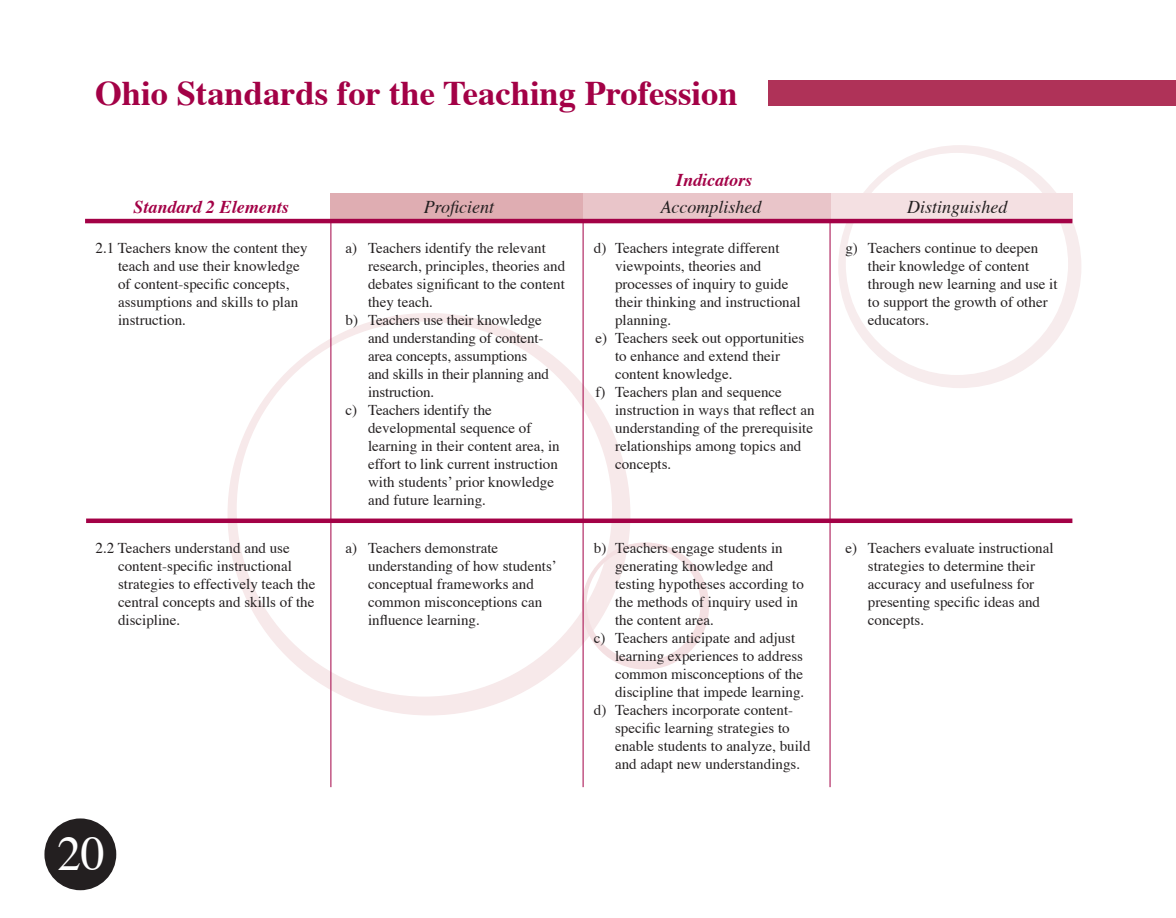
<style>
.page{position:relative;width:1176px;height:918px;background:#fff}
.page>*{position:absolute;margin:0;border:0;box-sizing:border-box;transform-origin:0 0}
.t1{font:48px "Times";color:#fff}
.t2{font:700 34.5px "Times";color:#a30146}
.t3{font:italic 18px "Times";color:#231f20}
.t4{font:italic 700 18px "Times";color:#a30146}
.t5{font:15px/18px "Times";color:#231f20}
</style>
<div class="page">
<div style="left:768px;top:80px;width:407px;height:25px;background:#af3258"></div>
<svg style="left:838px;top:145px;width:243px;height:243px"></svg>
<svg style="left:227px;top:313px;width:403px;height:403px"></svg>
<svg style="left:581px;top:542px;width:128px;height:128px"></svg>
<div style="left:44px;top:818px;width:72px;height:72px;background:#231f20;border-radius:50%"></div>
<div style="left:830px;top:193px;width:242px;height:29px;background:#f4e0e2"></div>
<div style="left:330px;top:193px;width:256px;height:29px;background:#dfadb2"></div>
<div style="left:583px;top:193px;width:247px;height:29px;background:#e9c5c9"></div>
<hr style="left:330px;top:222px;width:1px;height:565px;background:#a30146">
<hr style="left:582px;top:222px;width:1px;height:565px;background:#a30146">
<hr style="left:829px;top:222px;width:1px;height:565px;background:#a30146">
<hr style="left:85px;top:219px;width:987px;height:4px;background:#a30146">
<hr style="left:86px;top:519px;width:986px;height:4px;background:#a30146">
<h2 class="t2" style="left:95px;top:60px;width:643px">Ohio Standards for the Teaching Profession</h2>
<p class="t4" style="left:675px;top:163px;width:78px">Indicators</p>
<p class="t4" style="left:133px;top:190px;width:157px">Standard 2 Elements</p>
<p class="t3" style="left:423px;top:190px;width:72px">Proficient</p>
<p class="t3" style="left:660px;top:190px;width:102px">Accomplished</p>
<p class="t3" style="left:907px;top:190px;width:102px">Distinguished</p>
<p class="t5" style="left:118px;top:238px;width:191px;text-indent:-22px">2.1 Teachers know the content they teach and use their knowledge of content-specific concepts, assumptions and skills to plan instruction.</p>
<p class="t5" style="left:345px;top:238px;width:202px">a) Teachers identify the relevant</p>
<p class="t5" style="left:368px;top:256px;width:199px">research, principles, theories and</p>
<p class="t5" style="left:368px;top:274px;width:198px">debates significant to the content</p>
<p class="t5" style="left:368px;top:292px;width:66px">they teach.</p>
<p class="t5" style="left:345px;top:310px;width:198px">b) Teachers use their knowledge</p>
<p class="t5" style="left:368px;top:328px;width:177px">and understanding of content-</p>
<p class="t5" style="left:368px;top:346px;width:161px">area concepts, assumptions</p>
<p class="t5" style="left:368px;top:364px;width:182px">and skills in their planning and</p>
<p class="t5" style="left:368px;top:382px;width:68px">instruction.</p>
<p class="t5" style="left:345px;top:400px;width:148px">c) Teachers identify the</p>
<p class="t5" style="left:368px;top:418px;width:165px">developmental sequence of</p>
<p class="t5" style="left:368px;top:436px;width:193px">learning in their content area, in</p>
<p class="t5" style="left:368px;top:454px;width:191px">effort to link current instruction</p>
<p class="t5" style="left:368px;top:472px;width:187px">with students’ prior knowledge</p>
<p class="t5" style="left:368px;top:490px;width:119px">and future learning.</p>
<p class="t5" style="left:594px;top:238px;width:187px">d) Teachers integrate different</p>
<p class="t5" style="left:615px;top:256px;width:148px">viewpoints, theories and</p>
<p class="t5" style="left:615px;top:274px;width:175px">processes of inquiry to guide</p>
<p class="t5" style="left:615px;top:292px;width:187px">their thinking and instructional</p>
<p class="t5" style="left:615px;top:310px;width:58px">planning.</p>
<p class="t5" style="left:595px;top:328px;width:210px">e) Teachers seek out opportunities</p>
<p class="t5" style="left:615px;top:346px;width:166px">to enhance and extend their</p>
<p class="t5" style="left:615px;top:364px;width:119px">content knowledge.</p>
<p class="t5" style="left:595px;top:382px;width:188px">f) Teachers plan and sequence</p>
<p class="t5" style="left:615px;top:400px;width:201px">instruction in ways that reflect an</p>
<p class="t5" style="left:615px;top:418px;width:199px">understanding of the prerequisite</p>
<p class="t5" style="left:615px;top:436px;width:188px">relationships among topics and</p>
<p class="t5" style="left:615px;top:454px;width:58px">concepts.</p>
<p class="t5" style="left:118px;top:537px;width:199px;text-indent:-22px">2.2 Teachers understand and use content-specific instructional strategies to effectively teach the central concepts and skills of the discipline.</p>
<p class="t5" style="left:368px;top:537px;width:190px;text-indent:-22px">a) Teachers demonstrate understanding of how students’ conceptual frameworks and common misconceptions can influence learning.</p>
<p class="t5" style="left:594px;top:537px;width:190px">b) Teachers engage students in</p>
<p class="t5" style="left:615px;top:555px;width:160px">generating knowledge and</p>
<p class="t5" style="left:615px;top:573px;width:190px">testing hypotheses according to</p>
<p class="t5" style="left:615px;top:591px;width:184px">the methods of inquiry used in</p>
<p class="t5" style="left:615px;top:609px;width:100px">the content area.</p>
<p class="t5" style="left:594px;top:627px;width:203px">c) Teachers anticipate and adjust</p>
<p class="t5" style="left:615px;top:645px;width:189px">learning experiences to address</p>
<p class="t5" style="left:615px;top:663px;width:189px">common misconceptions of the</p>
<p class="t5" style="left:615px;top:681px;width:191px">discipline that impede learning.</p>
<p class="t5" style="left:594px;top:699px;width:201px">d) Teachers incorporate content-</p>
<p class="t5" style="left:615px;top:717px;width:176px">specific learning strategies to</p>
<p class="t5" style="left:615px;top:735px;width:197px">enable students to analyze, build</p>
<p class="t5" style="left:615px;top:753px;width:186px">and adapt new understandings.</p>
<h1 class="t1" style="left:57px;top:809px;width:49px">20</h1>
<p class="t5" style="left:867px;top:238px;width:191px;text-indent:-22px">g) Teachers continue to deepen their knowledge of content through new learning and use it to support the growth of other educators.</p>
<p class="t5" style="left:867px;top:537px;width:187px;text-indent:-22px">e) Teachers evaluate instructional strategies to determine their accuracy and usefulness for presenting specific ideas and concepts.</p>
</div>
